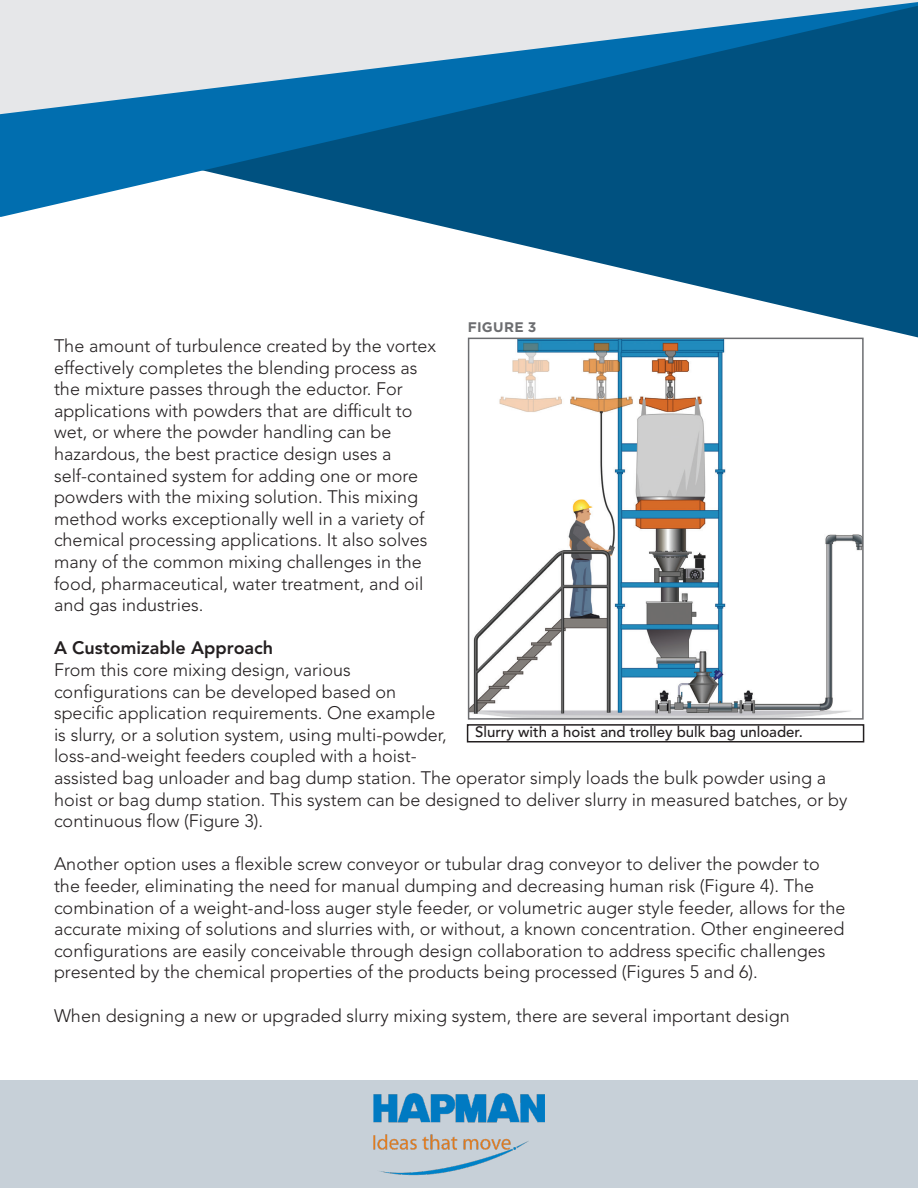
<style>
.page{position:relative;width:918px;height:1188px;background:#fff}
.page>*{position:absolute;margin:0;border:0;box-sizing:border-box;transform-origin:0 0}
.t1{font:300 18px/21.6px "Avenir LT Std";color:#231f20}
.t2{font:800 18px "Avenir LT Std";color:#231f20}
.t3{font:500 15px "Avenir LT Std";color:#231f20}
.hap-copyright{font:700 13.8px "Gotham";letter-spacing:.02em;color:#6c6d70}
</style>
<div class="page">
<svg style="left:402px;top:217px;width:516px;height:120px"></svg>
<svg style="left:0;top:114px;width:918px;height:103px;background:#196998"></svg>
<div style="left:0;top:1080px;width:918px;height:108px;background:#c7d0d8"></div>
<img style="left:374px;top:1093px;width:170px;height:83px">
<img style="left:471px;top:341px;width:390px;height:376px">
<div style="left:468px;top:338px;width:396px;height:382px;border:2px solid #6c6d70"></div>
<div style="left:467px;top:724px;width:397px;height:18px;border:2px solid #231f20"></div>
<svg style="left:0;top:0;width:918px;height:114px;background:#76a4c1"></svg>
<p class="hap-copyright" style="left:468px;top:318px;width:70px">FIGURE 3</p>
<p class="t1" style="left:54px;top:335px;width:384px">The amount of turbulence created by the vortex effectively completes the blending process as the mixture passes through the eductor. For applications with powders that are difficult to wet, or where the powder handling can be hazardous, the best practice design uses a self-contained system for adding one or more powders with the mixing solution. This mixing method works exceptionally well in a variety of chemical processing applications. It also solves many of the common mixing challenges in the food, pharmaceutical, water treatment, and oil and gas industries.</p>
<p class="t2" style="left:54px;top:637px;width:221px">A Customizable Approach</p>
<p class="t1" style="left:54px;top:659px;width:795px">From this core mixing design, various<br>configurations can be developed based on<br>specific application requirements. One example<br>is slurry, or a solution system, using multi-powder,<br>loss-and-weight feeders coupled with a hoist-<br>assisted bag unloader and bag dump station. The operator simply loads the bulk powder using a hoist or bag dump station. This system can be designed to deliver slurry in measured batches, or by continuous flow (Figure 3).</p>
<p class="t1" style="left:54px;top:853px;width:793px">Another option uses a flexible screw conveyor or tubular drag conveyor to deliver the powder to the feeder, eliminating the need for manual dumping and decreasing human risk (Figure 4). The combination of a weight-and-loss auger style feeder, or volumetric auger style feeder, allows for the accurate mixing of solutions and slurries with, or without, a known concentration. Other engineered configurations are easily conceivable through design collaboration to address specific challenges presented by the chemical properties of the products being processed (Figures 5 and 6).</p>
<p class="t1" style="left:54px;top:1005px;width:737px">When designing a new or upgraded slurry mixing system, there are several important design</p>
<p class="t3" style="left:475px;top:723px;width:329px">Slurry with a hoist and trolley bulk bag unloader.</p>
</div>
